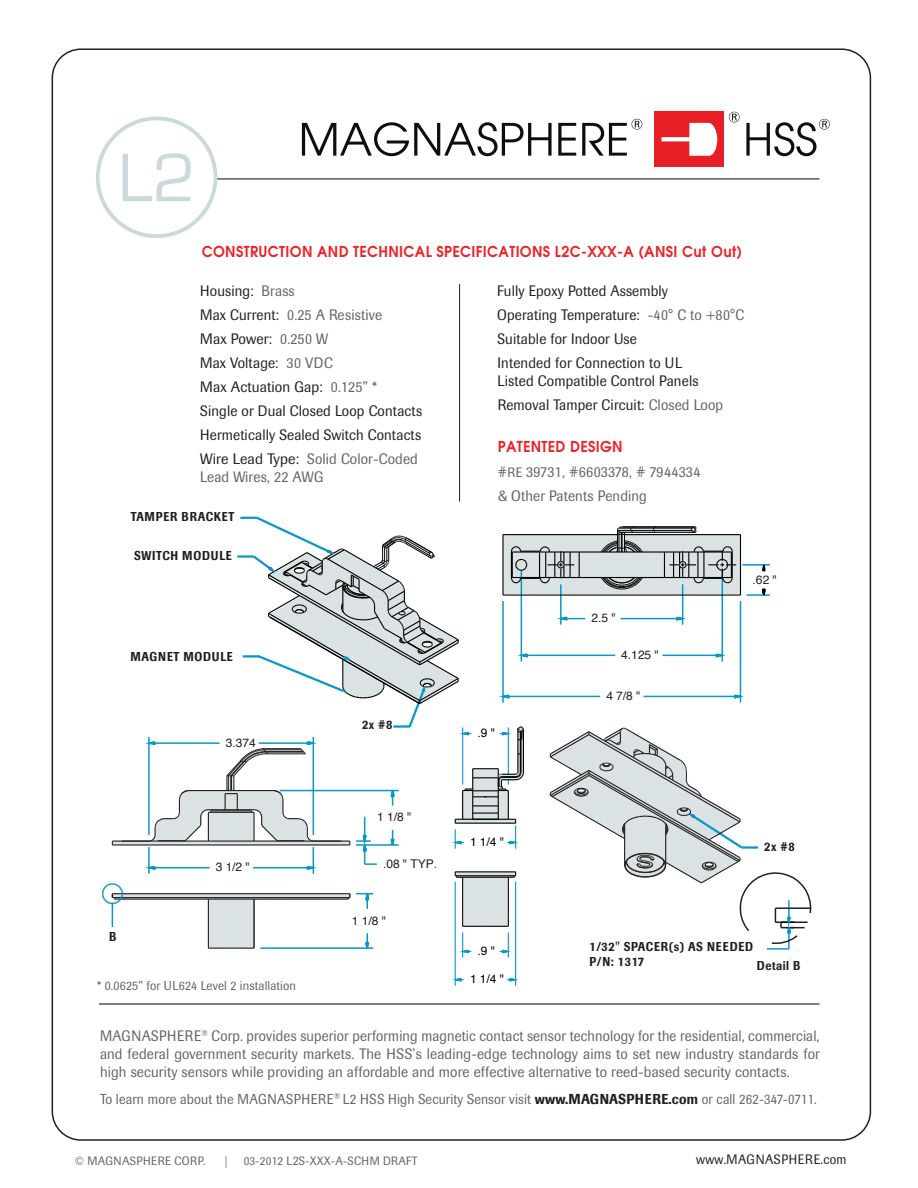
<style>
.page{position:relative;width:918px;height:1188px;background:#fff}
.page>*{position:absolute;margin:0;border:0;box-sizing:border-box;transform-origin:0 0}
.t1{font:15px/24px "Imago";letter-spacing:.01em;color:#231f20;scale:.94 1}
.t2{font:15px/18px "Imago";letter-spacing:.01em;color:#636466;text-align:justify;scale:.92 1}
.t3{font:700 15px "Avant Garde Gothic";letter-spacing:.025em;color:#ed2227;scale:.94 1}
.t4{font:15px/24px "Imago";letter-spacing:.01em;color:#636466;scale:.94 1}
.t5{font:14.25px "Imago";letter-spacing:.01em;color:#636466;scale:.92 1}
.t6{font:13.5px "Imago";letter-spacing:.045em;color:#231f20;scale:.93 1}
.t7{font:500 12.75px/15px "Imago";letter-spacing:.07em;color:#231f20;scale:.85 1}
.t8{font:12.75px "Imago";letter-spacing:.01em;color:#636466;scale:.94 1}
.t9{font:12px "Helvetica";letter-spacing:.005em;color:#231f20}
.t10{font:12px "Imago";letter-spacing:.03em;color:#646568;scale:.95 1}
.t11{font:12px "Helvetica";color:#000}
.s1{color:#636466}
.s2{font-size:13.5px}
.s3{font-weight:500;color:#231f20}
.s4{font-size:12.75px}
</style>
<div class="page">
<hr style="left:459px;top:284px;width:1px;height:218px;background:#231f20">
<hr style="left:99px;top:1003px;width:721px;height:2px;background:#231f20">
<hr style="left:102px;top:178px;width:718px;height:1px;background:#231f20">
<div style="left:98px;top:118px;width:118px;height:118px;background:#fff;border-radius:50%"></div>
<div style="left:96px;top:116px;width:121px;height:122px;border:4px solid #ccd9dc;border-radius:50%"></div>
<svg style="left:123px;top:153px;width:68px;height:48px"></svg>
<div style="left:655px;top:112px;width:69px;height:55px;background:#e81e25"></div>
<svg style="left:302px;top:122px;width:250px;height:34px"></svg>
<svg style="left:558px;top:123px;width:18px;height:33px"></svg>
<svg style="left:582px;top:119px;width:60px;height:37px"></svg>
<svg style="left:729px;top:112px;width:11px;height:10px"></svg>
<svg style="left:662px;top:123px;width:55px;height:33px"></svg>
<svg style="left:746px;top:119px;width:84px;height:37px"></svg>
<hr style="left:455px;top:882px;width:1px;height:104px;background:#0797c9">
<hr style="left:515px;top:882px;width:1px;height:104px;background:#0797c9">
<svg style="left:507px;top:977px;width:11px;height:5px"></svg>
<svg style="left:452px;top:977px;width:12px;height:5px"></svg>
<svg style="left:101px;top:516px;width:711px;height:447px"></svg>
<p class="t3" style="left:202px;top:242px;width:576px">CONSTRUCTION AND TECHNICAL SPECIFICATIONS L2C-XXX-A (ANSI Cut Out)</p>
<p class="t1" style="left:200px;top:279px;width:238px">Housing: <span class="s1">Brass<br></span>Max Current: <span class="s1">0.25 A Resistive<br></span>Max Power: <span class="s1">0.250 W<br></span>Max Voltage: <span class="s1">30 VDC<br></span>Max Actuation Gap: <span class="s1">0.125” *<br></span>Single or Dual Closed Loop Contacts<br>Hermetically Sealed Switch Contacts<br>Wire Lead Type: <span class="s1">Solid Color-Coded</span></p>
<p class="t4" style="left:200px;top:465px;width:133px">Lead Wires, 22 AWG</p>
<p class="t7" style="left:131px;top:509px;width:123px">TAMPER BRACKET</p>
<p class="t7" style="left:134px;top:548px;width:117px">SWITCH MODULE</p>
<p class="t7" style="left:131px;top:649px;width:122px">MAGNET MODULE</p>
<p class="t9" style="left:226px;top:733px;width:31px">3.374</p>
<p class="t7" style="left:109px;top:929px;width:10px">B</p>
<p class="t9" style="left:216px;top:858px;width:36px">3 1/2 "</p>
<p class="t8" style="left:97px;top:978px;width:213px">* 0.0625” for UL624 Level 2 installation</p>
<p class="t7" style="left:362px;top:717px;width:37px">2x #8</p>
<p class="t9" style="left:377px;top:808px;width:36px">1 1/8 "</p>
<p class="t9" style="left:383px;top:854px;width:56px">.08 " TYP.</p>
<p class="t9" style="left:352px;top:911px;width:36px">1 1/8 "</p>
<p class="t1" style="left:497px;top:279px;width:264px">Fully Epoxy Potted Assembly<br>Operating Temperature: <span class="s1">-40° C to +80°C<br></span>Suitable for Indoor Use<br>Intended for Connection to UL</p>
<p class="t1" style="left:498px;top:369px;width:242px">Listed Compatible Control Panels<br>Removal Tamper Circuit: <span class="s1">Closed Loop</span></p>
<p class="t3" style="left:498px;top:437px;width:134px">PATENTED DESIGN</p>
<p class="t4" style="left:498px;top:460px;width:217px">#<span class="s2">RE</span> 39731, #6603378, # 7944334 &amp; Other Patents Pending</p>
<p class="t11" style="left:478px;top:724px;width:19px">.9 "</p>
<p class="t9" style="left:591px;top:609px;width:26px">2.5 "</p>
<p class="t9" style="left:621px;top:645px;width:39px">4.125 "</p>
<p class="t9" style="left:606px;top:687px;width:36px">4 7/8 "</p>
<p class="t9" style="left:753px;top:570px;width:26px">.62 "</p>
<p class="t11" style="left:470px;top:833px;width:36px">1 1/4 "</p>
<p class="t7" style="left:764px;top:839px;width:37px">2x #8</p>
<p class="t11" style="left:478px;top:942px;width:19px">.9 "</p>
<p class="t11" style="left:470px;top:970px;width:36px">1 1/4 "</p>
<p class="t7" style="left:590px;top:939px;width:194px">1/32" SPACER(s) AS NEEDED<br>P/N: 1317</p>
<p class="t7" style="left:757px;top:958px;width:53px">Detail B</p>
<p class="t2" style="left:100px;top:1026px;width:784px">MAGNASPHERE<sup>®</sup> Corp. provides superior performing magnetic contact sensor technology for the residential, commercial, and federal government security markets. The HSS’s leading-edge technology aims to set new industry standards for high security sensors while providing an affordable and more effective alternative to reed-based security contacts.</p>
<p class="t5" style="left:100px;top:1090px;width:781px">To learn more about the MAGNASPHERE<sup>®</sup> L2 HSS High Security Sensor visit <span class="s3">www.MAGNASPHERE.com</span> or call 262-347-0711.</p>
<p class="t10" style="left:75px;top:1154px;width:139px">© MAGNASPHERE CORP.</p>
<p class="t10" style="left:225px;top:1154px;width:4px">|</p>
<p class="t10" style="left:244px;top:1154px;width:184px">03-2012 L<span class="s4">2</span>S-XXX-A-SCHM DRAFT</p>
<p class="t6" style="left:696px;top:1151px;width:163px">www.MAGNASPHERE.com</p>
</div>
